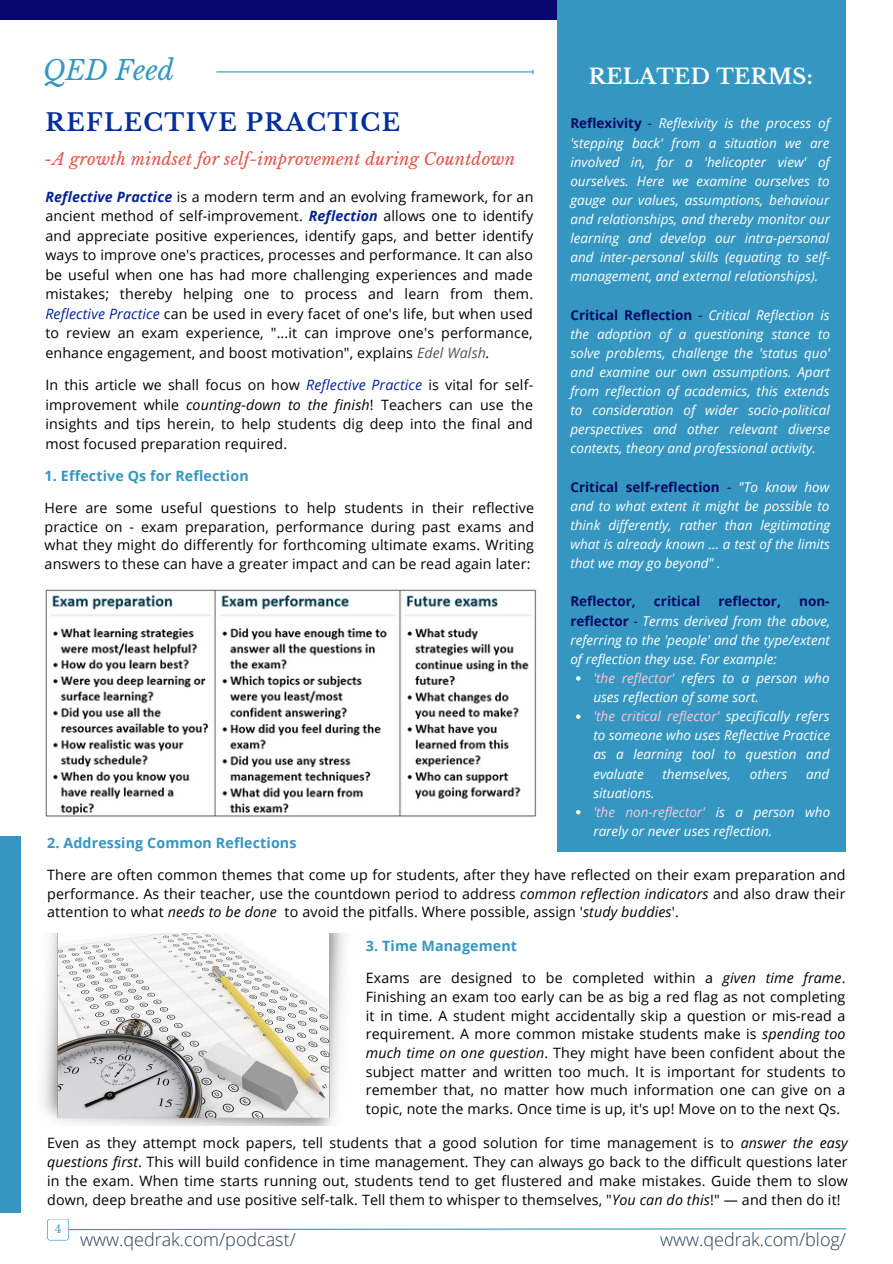
<style>
.page{position:relative;width:893px;height:1264px;background:#fff}
.page>*{position:absolute;margin:0;border:0;box-sizing:border-box;transform-origin:0 0}
.t1{font:italic 27px "Libre Baskerville";color:#3597c1}
.t2{font:700 24px "Libre Baskerville";letter-spacing:.06em;color:#042e98}
.t3{font:700 21px "Libre Baskerville";letter-spacing:.02em;color:#fff}
.t4{font:300 18px "Open Sans";color:#263e51}
.t5{font:italic 16.5px "Libre Baskerville";letter-spacing:.015em;color:#df544b}
.t6{font:14.25px/18.6px "Open Sans";letter-spacing:.01em;color:#000;text-align:justify}
.t7{font:700 14.25px "Open Sans";letter-spacing:.01em;color:#3597c1}
.t8{font:italic 13.5px/19px "Open Sans";color:#fff;text-align:justify}
.t9{font:700 13.5px "Open Sans";color:#080862}
.t10{font:11.7px "Libre Baskerville";color:#3ca0cb}
.s1{font-weight:700;font-style:italic;color:#042490}
.s2{font-style:italic;color:#042490}
.s3{font-style:italic;color:#545454}
.s4{font-style:italic}
.s5{font-weight:700;font-style:normal;color:#080862}
.s6{font-style:normal;color:#080862}
.s7{color:#080862}
.s8{color:#ffc4d4}
</style>
<div class="page">
<div style="left:0;top:0;width:565px;height:20px;background:#07076d"></div>
<div style="left:557px;top:0;width:288px;height:851px;background:#3597c1"></div>
<div style="left:0;top:836px;width:21px;height:377px;background:#3597c1"></div>
<svg style="left:47px;top:1219px;width:800px;height:21px"></svg>
<hr style="left:216px;top:71px;width:316px;height:1px;background:#3597c1">
<img style="left:45px;top:589px;width:491px;height:228px">
<img style="left:43px;top:933px;width:301px;height:192px">
<svg style="left:576px;top:676px;width:4px;height:4px"></svg>
<svg style="left:576px;top:714px;width:4px;height:5px"></svg>
<svg style="left:576px;top:810px;width:4px;height:4px"></svg>
<h1 class="t1" style="left:43px;top:54px;width:132px">QED Feed</h1>
<h2 class="t2" style="left:45px;top:108px;width:356px">REFLECTIVE PRACTICE</h2>
<p class="t5" style="left:45px;top:149px;width:472px">-A growth mindset for self-improvement during Countdown</p>
<p class="t6" style="left:45px;top:187px;width:489px;line-height:19.5px"><span class="s1">Reflective Practice</span> is a modern term and an evolving framework, for an ancient method of self-improvement. <span class="s1">Reflection</span> allows one to identify and appreciate positive experiences, identify gaps, and better identify ways to improve one's practices, processes and performance. It can also be useful when one has had more challenging experiences and made mistakes; thereby helping one to process and learn from them.<br><span class="s2">Reflective Practice</span> can be used in every facet of one's life, but when used to review an exam experience, "...it can improve one's performance, enhance engagement, and boost motivation", explains <span class="s3">Edel Walsh</span><span class="s4">.</span></p>
<p class="t6" style="left:45px;top:375px;width:489px;line-height:19.5px">In this article we shall focus on how <span class="s2">Reflective Practice</span> is vital for self&shy;improvement while <span class="s4">counting-down to the finish</span>! Teachers can use the insights and tips herein, to help students dig deep into the final and most focused preparation required.</p>
<p class="t7" style="left:45px;top:466px;width:205px">1. Effective Qs for Reflection</p>
<p class="t6" style="left:45px;top:498px;width:491px">Here are some useful questions to help students in their reflective practice on - exam preparation, performance during past exams and what they might do differently for forthcoming ultimate exams. Writing answers to these can have a greater impact and can be read again later:</p>
<h3 class="t3" style="left:589px;top:63px;width:225px">RELATED TERMS:</h3>
<p class="t8" style="left:570px;top:114px;width:261px"><span class="s5">Reflexivity</span> <span class="s6">-</span> Reflexivity is the process of 'stepping back' from a situation we are involved in, for a 'helicopter view' of ourselves. Here we examine ourselves to gauge our values, assumptions, behaviour and relationships, and thereby monitor our learning and develop our intra-personal and inter-personal skills (equating to self&shy;management, and external relationships).</p>
<p class="t8" style="left:570px;top:305px;width:261px"><span class="s5">Critical Reflection</span> <span class="s6">-</span> Critical Reflection is the adoption of a questioning stance to solve problems, challenge the 'status quo' and examine our own assumptions. Apart from reflection of academics, this extends to consideration of wider socio-political perspectives and other relevant diverse contexts, theory and professional activity.</p>
<p class="t8" style="left:570px;top:477px;width:261px"><span class="s5">Critical self-reflection</span> <span class="s6">-</span> "To know how and to what extent it might be possible to think differently, rather than legitimating what is already known … a test of the limits that we may go beyond" .</p>
<p class="t9" style="left:570px;top:592px;width:67px">Reflector,</p>
<p class="t9" style="left:654px;top:592px;width:48px">critical</p>
<p class="t9" style="left:718px;top:592px;width:64px">reflector,</p>
<p class="t8" style="left:570px;top:591px;width:261px;text-indent:229px"><span class="s5">non&shy;reflector</span> <span class="s7">-</span> Terms derived from the above, referring to the 'people' and the type/extent of reflection they use. For example:</p>
<p class="t8" style="left:593px;top:668px;width:238px;text-align:left"><span class="s8">'the reflector'</span> refers to a person who uses reflection of some sort.<br><span class="s8">'the critical reflector'</span> specifically refers to someone who uses Reflective Practice as a learning tool to question and evaluate</p>
<p class="t8" style="left:662px;top:763px;width:70px">themselves,</p>
<p class="t8" style="left:749px;top:763px;width:39px">others</p>
<p class="t8" style="left:806px;top:763px;width:25px">and</p>
<p class="t8" style="left:593px;top:782px;width:238px;text-align:left">situations.<br><span class="s8">'the non-reflector'</span> is a person who rarely or never uses reflection.</p>
<p class="t7" style="left:47px;top:833px;width:251px">2. Addressing Common Reflections</p>
<p class="t6" style="left:47px;top:865px;width:799px">There are often common themes that come up for students, after they have reflected on their exam preparation and performance. As their teacher, use the countdown period to address <span class="s4">common reflection indicators</span> and also draw their attention to what <span class="s4">needs to be done</span> to avoid the pitfalls. Where possible, assign '<span class="s4">study buddies</span>'.</p>
<p class="t7" style="left:366px;top:936px;width:153px">3. Time Management</p>
<p class="t6" style="left:366px;top:968px;width:481px">Exams are designed to be completed within a <span class="s4">given time frame</span>.<br>Finishing an exam too early can be as big a red flag as not completing it in time. A student might accidentally skip a question or mis-read a requirement. A more common mistake students make is <span class="s4">spending too much time on one question</span>. They might have been confident about the subject matter and written too much. It is important for students to remember that, no matter how much information one can give on a topic, note the marks. Once time is up, it's up! Move on to the next Qs.</p>
<p class="t6" style="left:47px;top:1132px;width:802px;line-height:19px">Even as they attempt mock papers, tell students that a good solution for time management is to <span class="s4">answer the easy questions first</span>. This will build confidence in time management. They can always go back to the difficult questions later in the exam. When time starts running out, students tend to get flustered and make mistakes. Guide them to slow down, deep breathe and use positive self-talk. Tell them to whisper to themselves, "<span class="s4">You can do this</span>!" — and then do it!</p>
<p class="t10" style="left:55px;top:1221px;width:8px">4</p>
<p class="t4" style="left:80px;top:1227px;width:217px">www.qedrak.com/podcast/</p>
<p class="t4" style="left:660px;top:1226px;width:187px">www.qedrak.com/blog/</p>
</div>
